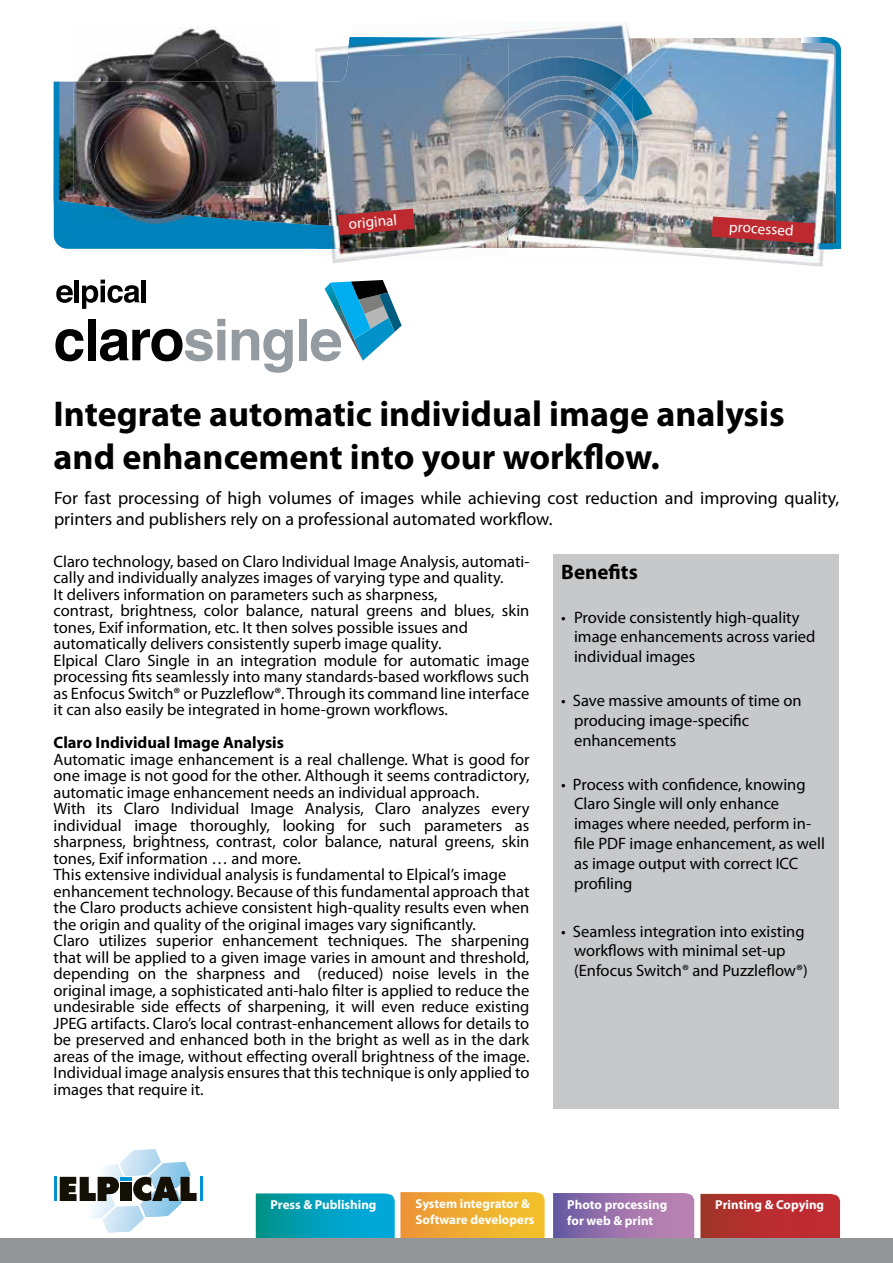
<style>
.page{position:relative;width:893px;height:1263px;background:#fff}
.page>*{position:absolute;margin:0;border:0;box-sizing:border-box;transform-origin:0 0}
.t1{font:700 36px/43.2px "Myriad Pro";color:#000}
.t2{font:700 21px "Myriad Pro";color:#000}
.t3{font:18px/21.6px "Myriad Pro";color:#000}
.t4{font:16.5px/16.5px "Myriad Pro";color:#000}
.t5{font:700 16.5px "Myriad Pro";color:#000}
.t6{font:15.15px "Myriad";color:#fff}
.t7{font:700 12.9px/15.6px "Myriad Pro";color:#fff}
</style>
<div class="page">
<img style="left:693px;top:38px;width:19px;height:1px">
<img style="left:54px;top:81px;width:263px;height:119px">
<img style="left:632px;top:38px;width:61px;height:1px">
<img style="left:632px;top:39px;width:43px;height:3px">
<div style="left:54px;top:82px;width:5px;height:121px;background:#0082bc"></div>
<img style="left:278px;top:91px;width:5px;height:64px">
<img style="left:73px;top:81px;width:7px;height:119px">
<img style="left:80px;top:81px;width:198px;height:119px">
<svg style="left:332px;top:259px;width:35px;height:4px"></svg>
<svg style="left:77px;top:27px;width:198px;height:54px"></svg>
<img style="left:634px;top:248px;width:78px;height:1px">
<img style="left:632px;top:42px;width:80px;height:206px">
<img style="left:470px;top:247px;width:38px;height:1px">
<img style="left:349px;top:37px;width:94px;height:1px">
<img style="left:443px;top:22px;width:187px;height:16px">
<img style="left:331px;top:248px;width:127px;height:11px">
<img style="left:419px;top:247px;width:39px;height:1px">
<img style="left:317px;top:56px;width:144px;height:191px">
<img style="left:315px;top:46px;width:34px;height:35px">
<img style="left:347px;top:38px;width:114px;height:18px">
<svg style="left:458px;top:247px;width:12px;height:2px"></svg>
<img style="left:461px;top:39px;width:169px;height:208px">
<img style="left:461px;top:38px;width:30px;height:16px">
<img style="left:470px;top:231px;width:35px;height:16px">
<img style="left:521px;top:122px;width:113px;height:126px">
<img style="left:508px;top:241px;width:88px;height:7px">
<img style="left:508px;top:42px;width:124px;height:35px">
<img style="left:624px;top:72px;width:4px;height:5px">
<img style="left:633px;top:124px;width:6px;height:57px">
<img style="left:632px;top:122px;width:1px;height:59px">
<img style="left:624px;top:77px;width:8px;height:11px">
<img style="left:632px;top:85px;width:22px;height:37px">
<img style="left:467px;top:74px;width:41px;height:157px">
<img style="left:508px;top:56px;width:116px;height:44px">
<img style="left:610px;top:76px;width:14px;height:17px">
<img style="left:508px;top:100px;width:124px;height:136px">
<svg style="left:504px;top:207px;width:17px;height:34px"></svg>
<img style="left:517px;top:99px;width:73px;height:32px">
<svg style="left:590px;top:94px;width:20px;height:23px"></svg>
<img style="left:582px;top:117px;width:37px;height:89px">
<img style="left:54px;top:200px;width:361px;height:49px">
<svg style="left:712px;top:37px;width:129px;height:230px;background:#93a0b3"></svg>
<svg style="left:700px;top:1194px;width:140px;height:44px;background:#b52f2f"></svg>
<svg style="left:553px;top:1193px;width:141px;height:45px;background:#9972ab"></svg>
<svg style="left:256px;top:1192px;width:289px;height:46px;background:#81a979"></svg>
<svg style="left:55px;top:329px;width:29px;height:32px"></svg>
<div style="left:88px;top:319px;width:8px;height:41px;background:#000"></div>
<svg style="left:100px;top:319px;width:125px;height:42px"></svg>
<svg style="left:232px;top:329px;width:61px;height:44px"></svg>
<div style="left:299px;top:319px;width:8px;height:41px;background:#949ca2"></div>
<svg style="left:311px;top:280px;width:91px;height:81px"></svg>
<svg style="left:56px;top:285px;width:17px;height:18px"></svg>
<div style="left:74px;top:280px;width:5px;height:22px;background:#000"></div>
<svg style="left:82px;top:280px;width:58px;height:29px"></svg>
<hr style="left:142px;top:280px;width:4px;height:22px;background:#000">
<div style="left:0;top:1238px;width:893px;height:25px;background:#939598"></div>
<hr style="left:54px;top:1177px;width:2px;height:24px;background:#0093d0">
<hr style="left:200px;top:1177px;width:2px;height:24px;background:#0093d0">
<svg style="left:60px;top:1149px;width:137px;height:83px"></svg>
<div style="left:553px;top:554px;width:286px;height:555px;background:#c7c8ca"></div>
<p class="t6" style="left:348px;top:216px;width:50px;rotate:-5deg">original</p>
<p class="t6" style="left:730px;top:219px;width:66px;rotate:4deg">processed</p>
<h1 class="t1" style="left:54px;top:391px;width:733px">Integrate automatic individual image analysis and enhancement into your workflow.</h1>
<p class="t3" style="left:54px;top:486px;width:787px">For fast processing of high volumes of images while achieving cost reduction and improving quality, printers and publishers rely on a professional automated workflow.</p>
<p class="t4" style="left:54px;top:553px;width:477px">Claro technology, based on Claro Individual Image Analysis, automati&shy;cally and individually analyzes images of varying type and quality.<br>It delivers information on parameters such as sharpness,<br>contrast, brightness, color balance, natural greens and blues, skin tones, Exif information, etc. It then solves possible issues and automatically delivers consistently superb image quality.<br>Elpical Claro Single in an integration module for automatic image processing fits seamlessly into many standards-based workflows such as Enfocus Switch® or Puzzleflow®. Through its command line interface it can also easily be integrated in home-grown workflows.</p>
<p class="t5" style="left:54px;top:732px;width:232px">Claro Individual Image Analysis</p>
<p class="t4" style="left:54px;top:751px;width:477px">Automatic image enhancement is a real challenge. What is good for one image is not good for the other. Although it seems contradictory, automatic image enhancement needs an individual approach.<br>With its Claro Individual Image Analysis, Claro analyzes every individual image thoroughly, looking for such parameters as sharpness, brightness, contrast, color balance, natural greens, skin tones, Exif information … and more.<br>This extensive individual analysis is fundamental to Elpical’s image enhancement technology. Because of this fundamental approach that the Claro products achieve consistent high-quality results even when the origin and quality of the original images vary significantly.<br>Claro utilizes superior enhancement techniques. The sharpening that will be applied to a given image varies in amount and threshold, depending on the sharpness and (reduced) noise levels in the original image, a sophisticated anti-halo filter is applied to reduce the undesirable side effects of sharpening, it will even reduce existing JPEG artifacts. Claro’s local contrast-enhancement allows for details to be preserved and enhanced both in the bright as well as in the dark areas of the image, without effecting overall brightness of the image.<br>Individual image analysis ensures that this technique is only applied to images that require it.</p>
<p class="t2" style="left:561px;top:558px;width:78px">Benefits</p>
<p class="t4" style="left:574px;top:607px;width:243px;line-height:19.8px;text-indent:-13px">• Provide consistently high-quality image enhancements across varied individual images</p>
<p class="t4" style="left:574px;top:690px;width:229px;line-height:19.8px;text-indent:-13px">• Save massive amounts of time on producing image-specific enhancements</p>
<p class="t4" style="left:574px;top:774px;width:252px;line-height:19.8px;text-indent:-13px">• Process with confidence, knowing<br>Claro Single will only enhance images where needed, perform in&shy;file PDF image enhancement, as well as image output with correct ICC profiling</p>
<p class="t4" style="left:574px;top:921px;width:235px;line-height:19.8px;text-indent:-13px">• Seamless integration into existing workflows with minimal set-up (Enfocus Switch® and Puzzleflow®)</p>
<p class="t7" style="left:270px;top:1196px;width:108px">Press &amp; Publishing</p>
<p class="t7" style="left:416px;top:1195px;width:121px">System integrator &amp;<br>Software developers</p>
<p class="t7" style="left:567px;top:1196px;width:101px">Photo processing for web &amp; print</p>
<p class="t7" style="left:715px;top:1196px;width:110px">Printing &amp; Copying</p>
</div>
